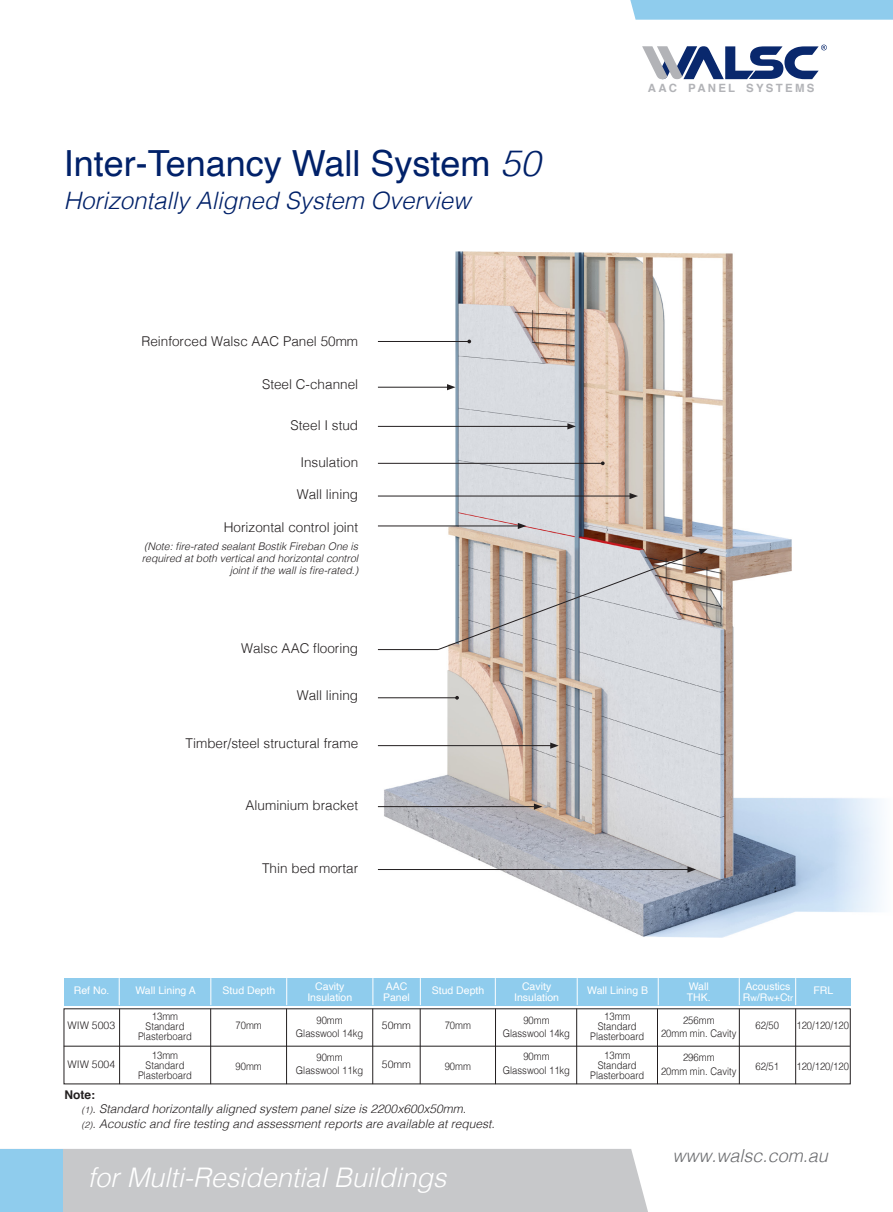
<style>
.page{position:relative;width:893px;height:1212px;background:#fff}
.page>*{position:absolute;margin:0;border:0;box-sizing:border-box;transform-origin:0 0}
.t1{font:36px "Helvetica";color:#012169}
.t2{font:italic 300 27px "Helvetica";color:#fff}
.t3{font:italic 300 24px "Helvetica";color:#012169}
.t4{font:italic 300 18px "Helvetica";color:#6c6d70}
.t5{font:300 13.5px "Helvetica";color:#231f20}
.t6{font:italic 300 12px/14.4px "Helvetica";color:#231f20}
.t7{font:700 11.4px "Helvetica";letter-spacing:.2em;color:#b2b3b7}
.t8{font:300 10.5px/9.8px "Helvetica";color:#231f20;text-align:center;scale:.9 1}
.t9{font:10.5px/10.5px "Helvetica";color:#fff}
.t10{font:italic 300 10.5px/12px "Helvetica";color:#231f20;text-align:right}
.t11{font:300 10.5px "Helvetica";color:#231f20}
.s1{font-weight:300;font-style:italic}
.s2{font-weight:700;font-style:normal}
.s3{font-size:9px}
</style>
<div class="page">
<img style="left:377px;top:252px;width:505px;height:685px">
<svg style="left:642px;top:45px;width:185px;height:34px"></svg>
<div style="left:0;top:1149px;width:648px;height:63px;background:#c7c8ca"></div>
<div style="left:0;top:1149px;width:62px;height:62px;background:#8fcced"></div>
<div style="left:630px;top:0;width:263px;height:20px;background:#8fcced"></div>
<hr style="left:378px;top:869px;width:312px;height:1px;background:#231f20">
<svg style="left:687px;top:866px;width:9px;height:6px"></svg>
<hr style="left:378px;top:526px;width:142px;height:1px;background:#231f20">
<svg style="left:518px;top:523px;width:8px;height:6px"></svg>
<hr style="left:378px;top:496px;width:254px;height:1px;background:#231f20">
<svg style="left:629px;top:493px;width:9px;height:6px"></svg>
<svg style="left:438px;top:549px;width:270px;height:101px"></svg>
<hr style="left:378px;top:697px;width:79px;height:1px;background:#231f20">
<svg style="left:455px;top:696px;width:4px;height:4px"></svg>
<hr style="left:378px;top:745px;width:175px;height:1px;background:#231f20">
<svg style="left:550px;top:742px;width:9px;height:7px"></svg>
<hr style="left:378px;top:806px;width:158px;height:1px;background:#231f20">
<svg style="left:534px;top:803px;width:8px;height:7px"></svg>
<hr style="left:378px;top:341px;width:91px;height:1px;background:#231f20">
<hr style="left:378px;top:426px;width:192px;height:1px;background:#231f20">
<svg style="left:567px;top:423px;width:9px;height:6px"></svg>
<hr style="left:378px;top:463px;width:225px;height:1px;background:#231f20">
<svg style="left:601px;top:461px;width:4px;height:4px"></svg>
<hr style="left:378px;top:387px;width:71px;height:1px;background:#231f20">
<svg style="left:447px;top:384px;width:8px;height:6px"></svg>
<hr style="left:378px;top:649px;width:60px;height:1px;background:#231f20">
<div style="left:64px;top:978px;width:786px;height:27px;background:#8fcced"></div>
<hr style="left:64px;top:1046px;width:786px;height:1px;background:#231f20">
<hr style="left:495px;top:1008px;width:1px;height:76px;background:#231f20">
<hr style="left:576px;top:1008px;width:1px;height:76px;background:#231f20">
<hr style="left:657px;top:1008px;width:1px;height:76px;background:#231f20">
<hr style="left:739px;top:1008px;width:1px;height:76px;background:#231f20">
<hr style="left:795px;top:1008px;width:1px;height:76px;background:#231f20">
<hr style="left:119px;top:1008px;width:1px;height:76px;background:#231f20">
<hr style="left:210px;top:1008px;width:1px;height:76px;background:#231f20">
<hr style="left:286px;top:1008px;width:1px;height:76px;background:#231f20">
<hr style="left:372px;top:1008px;width:1px;height:76px;background:#231f20">
<hr style="left:420px;top:1008px;width:1px;height:76px;background:#231f20">
<svg style="left:119px;top:978px;width:1px;height:27px"></svg>
<svg style="left:211px;top:978px;width:1px;height:27px"></svg>
<svg style="left:286px;top:978px;width:1px;height:27px"></svg>
<svg style="left:373px;top:978px;width:1px;height:27px"></svg>
<svg style="left:420px;top:978px;width:1px;height:27px"></svg>
<svg style="left:495px;top:978px;width:1px;height:27px"></svg>
<svg style="left:577px;top:978px;width:1px;height:27px"></svg>
<svg style="left:658px;top:978px;width:1px;height:27px"></svg>
<svg style="left:739px;top:978px;width:1px;height:27px"></svg>
<svg style="left:795px;top:978px;width:1px;height:27px"></svg>
<h1 class="t1" style="left:64px;top:135px;width:478px">Inter-Tenancy Wall System <span class="s1">50</span></h1>
<h3 class="t3" style="left:64px;top:180px;width:408px">Horizontally Aligned System Overview</h3>
<p class="t5" style="left:141px;top:330px;width:218px">Reinforced Walsc AAC Panel 50mm</p>
<p class="t5" style="left:262px;top:373px;width:98px">Steel C-channel</p>
<p class="t5" style="left:291px;top:413px;width:69px">Steel I stud</p>
<p class="t5" style="left:300px;top:450px;width:59px">Insulation</p>
<p class="t5" style="left:297px;top:483px;width:63px">Wall lining</p>
<p class="t5" style="left:224px;top:516px;width:136px">Horizontal control joint</p>
<p class="t10" style="left:142px;top:539px;width:218px">(Note: fire-rated sealant Bostik Fireban One is required at both vertical and horizontal control joint if the wall is fire-rated.)</p>
<p class="t5" style="left:241px;top:637px;width:119px">Walsc AAC flooring</p>
<p class="t5" style="left:297px;top:684px;width:63px">Wall lining</p>
<p class="t5" style="left:186px;top:731px;width:174px">Timber/steel structural frame</p>
<p class="t5" style="left:246px;top:794px;width:114px">Aluminium bracket</p>
<p class="t5" style="left:262px;top:856px;width:98px">Thin bed mortar</p>
<p class="t7" style="left:648px;top:79px;width:168px">AAC PANEL SYSTEMS</p>
<p class="t9" style="left:74px;top:986px;width:37px">Ref No.</p>
<p class="t9" style="left:135px;top:986px;width:62px">Wall Lining A</p>
<p class="t9" style="left:223px;top:986px;width:54px">Stud Depth</p>
<p class="t9" style="left:307px;top:982px;width:46px;text-align:center">Cavity<br>Insulation</p>
<p class="t9" style="left:383px;top:982px;width:28px">AAC<br>Panel</p>
<p class="t9" style="left:432px;top:986px;width:54px">Stud Depth</p>
<p class="t11" style="left:67px;top:1017px;width:49px">WIW 5003</p>
<p class="t11" style="left:67px;top:1056px;width:49px">WIW 5004</p>
<p class="t8" style="left:138px;top:1011px;width:62px">13mm<br>Standard<br>Plasterboard</p>
<p class="t8" style="left:138px;top:1050px;width:62px">13mm<br>Standard<br>Plasterboard</p>
<p class="t8" style="left:296px;top:1012px;width:76px;line-height:13.5px">90mm<br>Glasswool 14kg</p>
<p class="t8" style="left:296px;top:1049px;width:76px;line-height:13.5px">90mm<br>Glasswool 11kg</p>
<p class="t8" style="left:235px;top:1020px;width:31px">70mm</p>
<p class="t8" style="left:235px;top:1060px;width:31px">90mm</p>
<p class="t11" style="left:382px;top:1017px;width:31px">50mm</p>
<p class="t11" style="left:382px;top:1056px;width:31px">50mm</p>
<p class="t8" style="left:445px;top:1020px;width:31px">70mm</p>
<p class="t8" style="left:445px;top:1060px;width:31px">90mm</p>
<p class="t6" style="left:82px;top:1087px;width:415px;text-indent:-17px"><span class="s2">Note:<br></span><span class="s3">(1)</span>. Standard horizontally aligned system panel size is 2200x600x50mm.<br><span class="s3">(2)</span>. Acoustic and fire testing and assessment reports are available at request.</p>
<h2 class="t2" style="left:88px;top:1155px;width:360px">for Multi-Residential Buildings</h2>
<p class="t9" style="left:514px;top:982px;width:46px;text-align:center">Cavity<br>Insulation</p>
<p class="t9" style="left:687px;top:982px;width:25px">Wall<br>THK.</p>
<p class="t9" style="left:743px;top:982px;width:52px">Acoustics<br>R<span class="s3">w</span>/R<span class="s3">w</span>+C<span class="s3">tr</span></p>
<p class="t9" style="left:587px;top:986px;width:62px">Wall Lining B</p>
<p class="t9" style="left:813px;top:986px;width:21px">FRL</p>
<p class="t8" style="left:503px;top:1012px;width:76px;line-height:13.5px">90mm<br>Glasswool 14kg</p>
<p class="t8" style="left:503px;top:1049px;width:76px;line-height:13.5px">90mm<br>Glasswool 11kg</p>
<p class="t8" style="left:590px;top:1011px;width:62px">13mm<br>Standard<br>Plasterboard</p>
<p class="t8" style="left:590px;top:1050px;width:62px">13mm<br>Standard<br>Plasterboard</p>
<p class="t8" style="left:661px;top:1012px;width:86px;line-height:13.5px">256mm<br>20mm min. Cavity</p>
<p class="t8" style="left:661px;top:1050px;width:86px;line-height:13.5px">296mm<br>20mm min. Cavity</p>
<p class="t8" style="left:755px;top:1020px;width:28px">62/50</p>
<p class="t8" style="left:755px;top:1060px;width:28px">62/51</p>
<p class="t8" style="left:796px;top:1020px;width:60px">120/120/120</p>
<p class="t8" style="left:796px;top:1060px;width:60px">120/120/120</p>
<h3 class="t4" style="left:673px;top:1140px;width:157px">www.walsc.com.au</h3>
</div>
